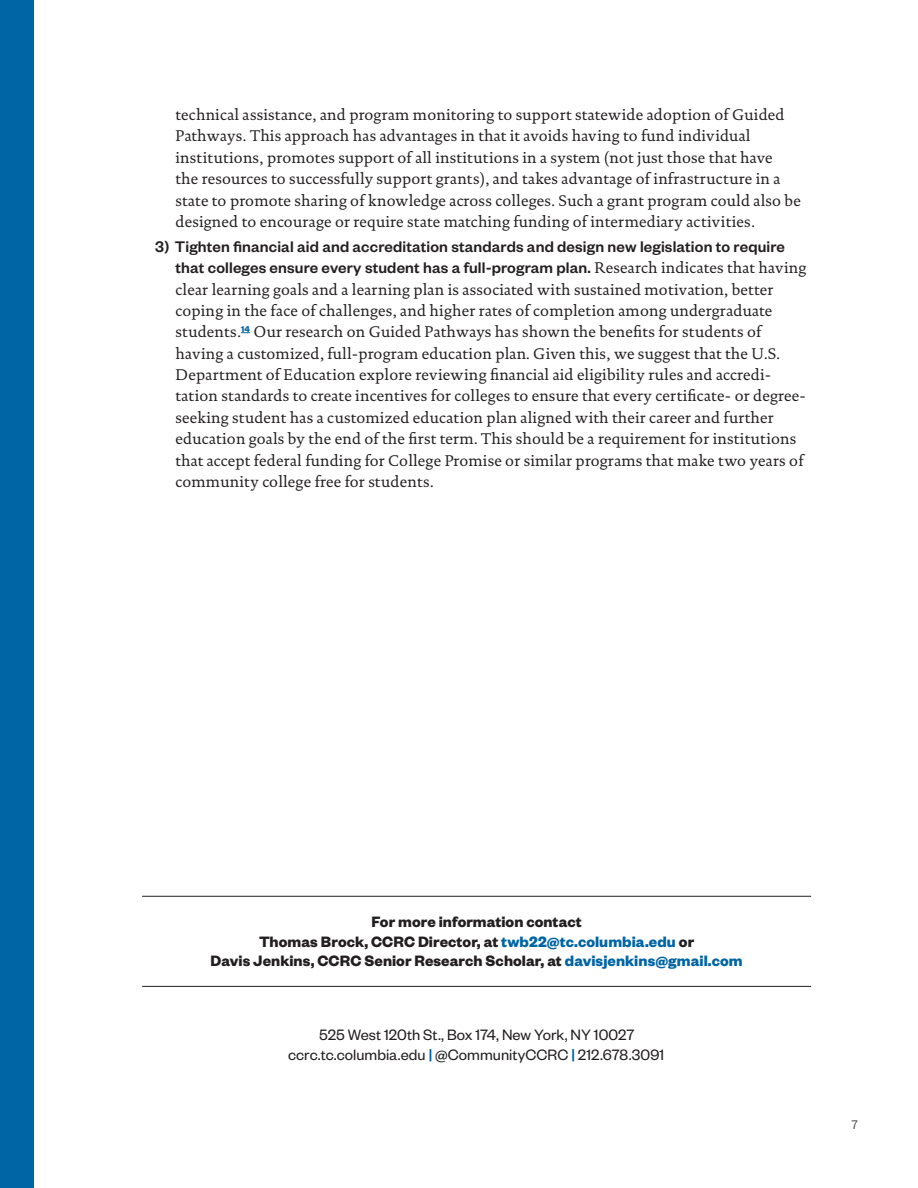
<style>
.page{position:relative;width:918px;height:1188px;background:#fff}
.page>*{position:absolute;margin:0;border:0;box-sizing:border-box;transform-origin:0 0}
.t1{font:500 16.8px/21.5px "Founders Grotesk";letter-spacing:.01em;color:#231f20}
.t2{font:700 16.5px/19.8px "Founders Grotesk";letter-spacing:.005em;color:#231f20;text-align:center}
.t3{font:16.5px/19.8px "Founders Grotesk";color:#231f20;text-align:center}
.t4{font:15.75px/21.3px "DTL Documenta TOT";letter-spacing:.01em;color:#231f20}
.t5{font:300 13.5px "Founders Grotesk";color:#231f20}
.s1{font-family:"DTL Documenta TOT";font-weight:400;font-size:15.75px}
.s2{color:#0065a4}
.s3{font-weight:500;color:#0065a4}
</style>
<div class="page">
<div style="left:0;top:0;width:34px;height:1188px;background:#0065a4"></div>
<hr style="left:142px;top:986px;width:669px;height:1px;background:#231f20">
<hr style="left:142px;top:896px;width:669px;height:1px;background:#231f20">
<p class="t4" style="left:176px;top:104px;width:627px">technical assistance, and program monitoring to support statewide adoption of Guided Pathways. This approach has advantages in that it avoids having to fund individual institutions, promotes support of all institutions in a system (not just those that have<br>the resources to successfully support grants), and takes advantage of infrastructure in a state to promote sharing of knowledge across colleges. Such a grant program could also be designed to encourage or require state matching funding of intermediary activities.</p>
<p class="t1" style="left:176px;top:235px;width:632px;text-indent:-20px">3) Tighten financial aid and accreditation standards and design new legislation to require that colleges ensure every student has a full-program plan. <span class="s1">Research indicates that having</span></p>
<p class="t4" style="left:175px;top:279px;width:632px">clear learning goals and a learning plan is associated with sustained motivation, better coping in the face of challenges, and higher rates of completion among undergraduate students.<sup>14</sup> Our research on Guided Pathways has shown the benefits for students of having a customized, full-program education plan. Given this, we suggest that the U.S.<br>Department of Education explore reviewing financial aid eligibility rules and accredi&shy;tation standards to create incentives for colleges to ensure that every certificate- or degree&shy;seeking student has a customized education plan aligned with their career and further education goals by the end of the first term. This should be a requirement for institutions that accept federal funding for College Promise or similar programs that make two years of community college free for students.</p>
<p class="t2" style="left:211px;top:911px;width:534px">For more information contact<br>Thomas Brock, CCRC Director, at <span class="s2">twb22@tc.columbia.edu</span> or<br>Davis Jenkins, CCRC Senior Research Scholar, at <span class="s2">davisjenkins@gmail.com</span></p>
<p class="t3" style="left:288px;top:1024px;width:378px">525 West 120th St., Box 174, New York, NY 10027 ccrc.tc.columbia.edu <span class="s3">|</span> @CommunityCCRC <span class="s3">|</span> 212.678.3091</p>
<p class="t5" style="left:852px;top:1116px;width:8px">7</p>
</div>
